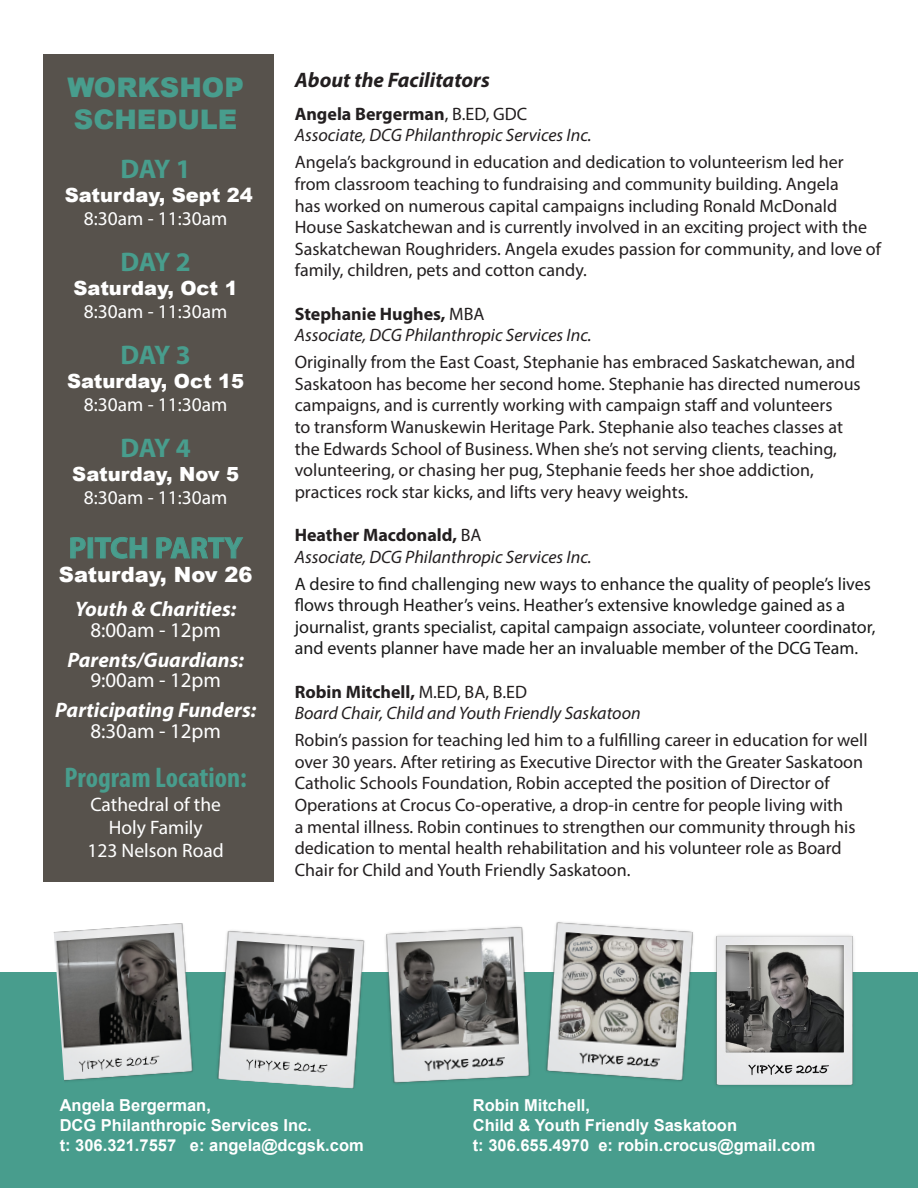
<style>
.page{position:relative;width:918px;height:1188px;background:#fff}
.page>*{position:absolute;margin:0;border:0;box-sizing:border-box;transform-origin:0 0}
.t1{font:700 30px "Myriad Pro";color:#489d8d}
.t2{font:700 condensed 28.5px "Myriad Pro";color:#489d8d}
.t3{font:900 27px "Arial";color:#489d8d}
.t4{font:700 27px "Myriad Pro";letter-spacing:-.055em;color:#489d8d}
.t5{font:italic 700 21px "Myriad Pro";color:#fff}
.t6{font:21px "Myriad Pro";color:#fff}
.YIP_Body_Heading{font:italic 700 21px "Myriad Pro";color:#231f20}
.t7{font:900 21px "Arial";color:#fff}
.t8{font:19.5px "Myriad Pro";color:#fff}
.t9{font:900 19.5px "Arial";color:#fff}
.YIP_Body_Heading-2{font:18px/21.6px "Myriad Pro";color:#231f20}
.t10{font:18px/21.6px "Myriad Pro";color:#1a1a1a}
.YIP_Body_Heading-3{font:italic 18px "Myriad Pro";color:#231f20}
.YIP_Body_Heading-4{font:700 18px "Myriad Pro";color:#231f20}
.t11{font:700 16.5px "Arial";color:#fff}
.s1{font-weight:400}
</style>
<div class="page">
<div style="left:0;top:972px;width:918px;height:216px;background:#489d8d"></div>
<div style="left:43px;top:54px;width:231px;height:828px;background:#57524c"></div>
<svg style="left:70px;top:537px;width:16px;height:22px"></svg>
<div style="left:88px;top:537px;width:5px;height:21px;border:1px solid #489d8d"></div>
<svg style="left:94px;top:537px;width:54px;height:22px"></svg>
<svg style="left:156px;top:537px;width:87px;height:22px"></svg>
<img style="left:217px;top:930px;width:148px;height:159px">
<img style="left:385px;top:926px;width:145px;height:158px">
<img style="left:546px;top:922px;width:147px;height:159px">
<img style="left:715px;top:935px;width:139px;height:151px">
<img style="left:54px;top:923px;width:139px;height:158px">
<img style="left:79px;top:1056px;width:81px;height:16px">
<img style="left:246px;top:1059px;width:81px;height:16px">
<p class="t3" style="left:67px;top:67px;width:178px">WORKSHOP</p>
<p class="t3" style="left:74px;top:100px;width:165px">SCHEDULE</p>
<p class="t4" style="left:121px;top:152px;width:72px">DAY 1</p>
<p class="t9" style="left:65px;top:181px;width:190px">Saturday, Sept 24</p>
<p class="t8" style="left:84px;top:206px;width:145px">8:30am - 11:30am</p>
<p class="t4" style="left:121px;top:245px;width:72px">DAY 2</p>
<p class="t9" style="left:74px;top:274px;width:166px">Saturday, Oct 1</p>
<p class="t8" style="left:84px;top:299px;width:145px">8:30am - 11:30am</p>
<p class="t4" style="left:121px;top:338px;width:72px">DAY 3</p>
<p class="t9" style="left:67px;top:367px;width:179px">Saturday, Oct 15</p>
<p class="t8" style="left:84px;top:392px;width:145px">8:30am - 11:30am</p>
<p class="t4" style="left:121px;top:431px;width:72px">DAY 4</p>
<p class="t9" style="left:72px;top:460px;width:168px">Saturday, Nov 5</p>
<p class="t8" style="left:84px;top:485px;width:145px">8:30am - 11:30am</p>
<p class="t1" style="left:69px;top:528px;width:175px">PITCH PARTY</p>
<p class="t7" style="left:59px;top:559px;width:195px">Saturday, Nov 26</p>
<p class="t5" style="left:75px;top:595px;width:163px">Youth &amp; Charities:</p>
<p class="t6" style="left:90px;top:617px;width:132px">8:00am - 12pm</p>
<p class="t5" style="left:67px;top:646px;width:178px">Parents/Guardians:</p>
<p class="t6" style="left:90px;top:667px;width:132px">9:00am - 12pm</p>
<p class="t5" style="left:55px;top:696px;width:203px">Participating Funders:</p>
<p class="t6" style="left:90px;top:718px;width:132px">8:30am - 12pm</p>
<p class="t2" style="left:65px;top:759px;width:184px">Program Location:</p>
<p class="t8" style="left:90px;top:792px;width:132px">Cathedral of the</p>
<p class="t8" style="left:109px;top:815px;width:95px">Holy Family</p>
<p class="t8" style="left:87px;top:839px;width:138px">123 Nelson Road</p>
<p class="YIP_Body_Heading" style="left:295px;top:67px;width:197px">About the Facilitators</p>
<p class="YIP_Body_Heading-4" style="left:295px;top:102px;width:234px">Angela Bergerman<span class="s1">, B.ED, GDC</span></p>
<p class="YIP_Body_Heading-3" style="left:295px;top:124px;width:298px">Associate, DCG Philanthropic Services Inc.</p>
<p class="YIP_Body_Heading-2" style="left:295px;top:151px;width:588px">Angela’s background in education and dedication to volunteerism led her from classroom teaching to fundraising and community building. Angela<br>has worked on numerous capital campaigns including Ronald McDonald House Saskatchewan and is currently involved in an exciting project with the Saskatchewan Roughriders. Angela exudes passion for community, and love of family, children, pets and cotton candy.</p>
<p class="YIP_Body_Heading-4" style="left:295px;top:302px;width:191px">Stephanie Hughes, <span class="s1">MBA</span></p>
<p class="YIP_Body_Heading-3" style="left:295px;top:324px;width:298px">Associate, DCG Philanthropic Services Inc.</p>
<p class="YIP_Body_Heading-2" style="left:295px;top:351px;width:567px">Originally from the East Coast, Stephanie has embraced Saskatchewan, and Saskatoon has become her second home. Stephanie has directed numerous campaigns, and is currently working with campaign staff and volunteers<br>to transform Wanuskewin Heritage Park. Stephanie also teaches classes at the Edwards School of Business. When she’s not serving clients, teaching, volunteering, or chasing her pug, Stephanie feeds her shoe addiction, practices rock star kicks, and lifts very heavy weights.</p>
<p class="YIP_Body_Heading-4" style="left:295px;top:523px;width:188px">Heather Macdonald, <span class="s1">BA</span></p>
<p class="YIP_Body_Heading-3" style="left:295px;top:545px;width:298px">Associate, DCG Philanthropic Services Inc.</p>
<p class="t10" style="left:295px;top:573px;width:582px">A desire to find challenging new ways to enhance the quality of people’s lives flows through Heather’s veins. Heather’s extensive knowledge gained as a journalist, grants specialist, capital campaign associate, volunteer coordinator, and events planner have made her an invaluable member of the DCG Team.</p>
<p class="YIP_Body_Heading-4" style="left:295px;top:680px;width:234px">Robin Mitchell, <span class="s1">M.ED, BA, B.ED</span></p>
<p class="YIP_Body_Heading-3" style="left:295px;top:702px;width:347px">Board Chair, Child and Youth Friendly Saskatoon</p>
<p class="YIP_Body_Heading-2" style="left:295px;top:729px;width:574px">Robin’s passion for teaching led him to a fulfilling career in education for well over 30 years. After retiring as Executive Director with the Greater Saskatoon Catholic Schools Foundation, Robin accepted the position of Director of Operations at Crocus Co-operative, a drop-in centre for people living with<br>a mental illness. Robin continues to strengthen our community through his dedication to mental health rehabilitation and his volunteer role as Board Chair for Child and Youth Friendly Saskatoon.</p>
<p class="t11" style="left:60px;top:1094px;width:153px">Angela Bergerman,</p>
<p class="t11" style="left:60px;top:1114px;width:254px">DCG Philanthropic Services Inc.</p>
<p class="t11" style="left:60px;top:1134px;width:306px">t: 306.321.7557 e: angela@dcgsk.com</p>
<p class="t11" style="left:473px;top:1094px;width:119px">Robin Mitchell,</p>
<p class="t11" style="left:473px;top:1114px;width:266px">Child &amp; Youth Friendly Saskatoon</p>
<p class="t11" style="left:473px;top:1134px;width:344px">t: 306.655.4970 e: robin.crocus@gmail.com</p>
</div>
